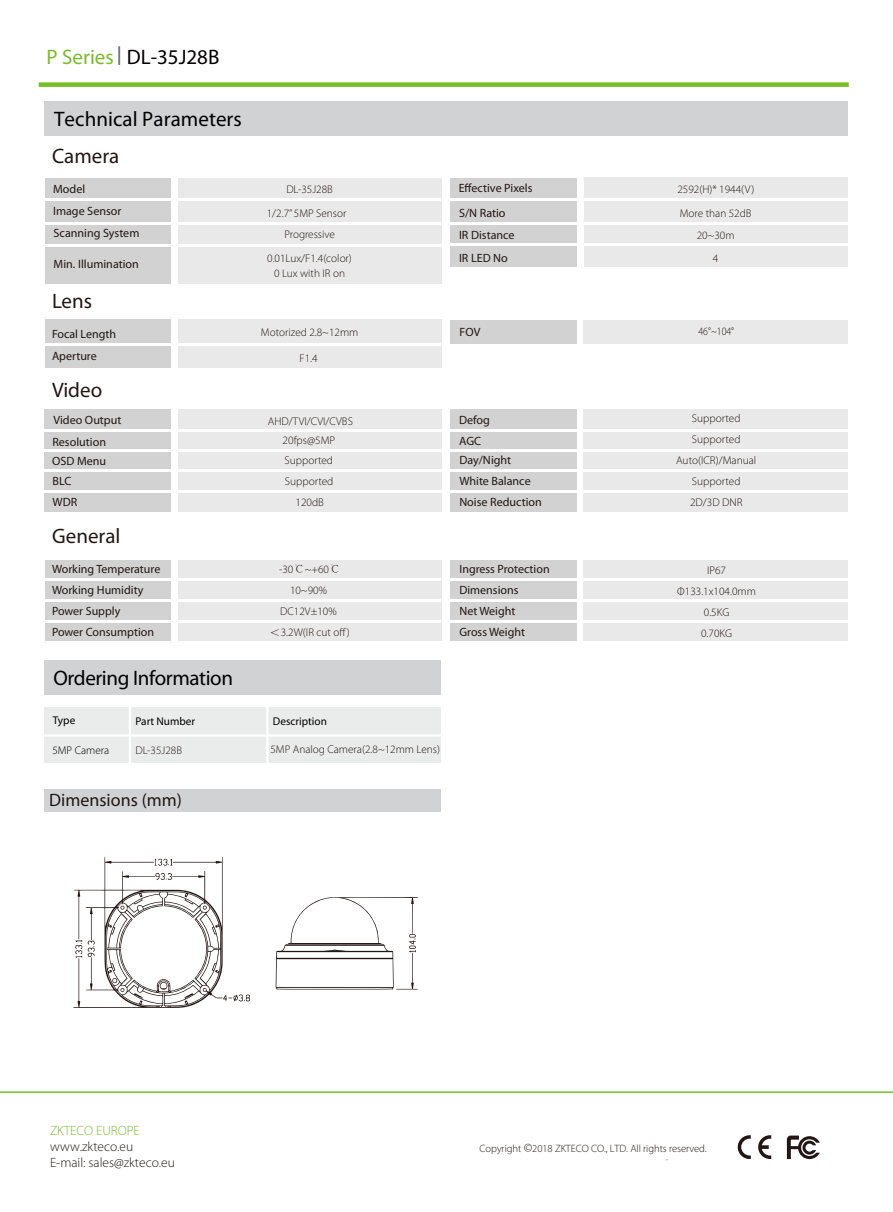
<style>
.page{position:relative;width:893px;height:1212px;background:#fff}
.page>*{position:absolute;margin:0;border:0;box-sizing:border-box;transform-origin:0 0}
.t1{font:21px "Myriad Pro";color:#030000}
.t2{font:21px "Myriad Pro";color:#221714}
.t3{font:21px "Myriad Pro";letter-spacing:-.02em;color:#030000}
.t4{font:18px "Myriad Pro";color:#221714}
.t5{font:300 13.5px/16.2px "Myriad Pro";color:#221714}
.t6{font:300 13.5px "Myriad Pro";color:#78bc28}
.t7{font:12px/21px "Myriad Pro";color:#221714}
.t8{font:300 11.25px/21px "Myriad Pro";color:#221714;text-align:center}
.t9{font:11.25px "Myriad Pro";color:#030000}
.t10{font:300 11.25px "Myriad Pro";color:#030000}
.t11{font:300 11.25px "Myriad Pro";color:#221714;scale:.88 1}
.t12{font:300 10.65px "Myriad Pro";letter-spacing:-.005em;color:#221714}
.t13{font:300 7.5px "Myriad Pro";color:#221714}
.s1{color:#78bc28}
.s2{font-family:"Calibri";color:#616365}
.s3{font-family:"Adobe Song Std"}
.s4{font-size:12.75px}
</style>
<div class="page">
<div style="left:178px;top:320px;width:264px;height:48px;background:#eae9e9"></div>
<div style="left:45px;top:320px;width:126px;height:48px;background:#d2d2d2"></div>
<div style="left:584px;top:320px;width:264px;height:23px;background:#eae9e9"></div>
<div style="left:450px;top:320px;width:127px;height:23px;background:#d2d2d2"></div>
<div style="left:45px;top:102px;width:802px;height:34px;background:#d0d2d3"></div>
<div style="left:39px;top:82px;width:810px;height:5px;background:#78bc28"></div>
<div style="left:45px;top:660px;width:396px;height:34px;background:#d0d2d3"></div>
<div style="left:45px;top:707px;width:396px;height:56px;background:#eaebeb"></div>
<hr style="left:130px;top:734px;width:139px;height:2px;background:#fff">
<hr style="left:269px;top:734px;width:178px;height:2px;background:#fff">
<hr style="left:44px;top:734px;width:86px;height:2px;background:#fff">
<hr style="left:129px;top:706px;width:2px;height:61px;background:#fff">
<hr style="left:266px;top:706px;width:2px;height:61px;background:#fff">
<div style="left:45px;top:789px;width:396px;height:23px;background:#d0d2d3"></div>
<div style="left:178px;top:178px;width:264px;height:105px;background:#eae9e9"></div>
<div style="left:584px;top:177px;width:263px;height:90px;background:#eae9e9"></div>
<div style="left:450px;top:178px;width:127px;height:89px;background:#d2d2d2"></div>
<div style="left:45px;top:178px;width:126px;height:105px;background:#d2d2d2"></div>
<hr style="left:42px;top:199px;width:399px;height:2px;background:#fff">
<hr style="left:451px;top:199px;width:399px;height:2px;background:#fff">
<hr style="left:42px;top:222px;width:399px;height:2px;background:#fff">
<hr style="left:43px;top:244px;width:399px;height:2px;background:#fff">
<hr style="left:448px;top:222px;width:402px;height:2px;background:#fff">
<hr style="left:451px;top:244px;width:399px;height:2px;background:#fff">
<hr style="left:45px;top:343px;width:396px;height:3px;background:#fff">
<div style="left:178px;top:409px;width:263px;height:103px;background:#eae9e9"></div>
<div style="left:45px;top:409px;width:126px;height:103px;background:#d2d2d2"></div>
<div style="left:584px;top:409px;width:264px;height:103px;background:#eae9e9"></div>
<div style="left:450px;top:409px;width:127px;height:103px;background:#d2d2d2"></div>
<hr style="left:448px;top:450px;width:399px;height:2px;background:#fff">
<hr style="left:450px;top:470px;width:399px;height:2px;background:#fff">
<hr style="left:450px;top:490px;width:399px;height:3px;background:#fff">
<hr style="left:42px;top:430px;width:807px;height:2px;background:#fff">
<hr style="left:43px;top:469px;width:399px;height:3px;background:#fff">
<hr style="left:43px;top:450px;width:399px;height:2px;background:#fff">
<hr style="left:45px;top:490px;width:399px;height:2px;background:#fff">
<div style="left:178px;top:560px;width:264px;height:81px;background:#eae9e9"></div>
<div style="left:45px;top:560px;width:126px;height:81px;background:#d2d2d2"></div>
<div style="left:584px;top:560px;width:264px;height:81px;background:#eae9e9"></div>
<div style="left:450px;top:560px;width:127px;height:81px;background:#d2d2d2"></div>
<hr style="left:45px;top:579px;width:396px;height:2px;background:#fff">
<hr style="left:45px;top:621px;width:396px;height:2px;background:#fff">
<hr style="left:45px;top:600px;width:396px;height:2px;background:#fff">
<hr style="left:448px;top:579px;width:400px;height:2px;background:#fff">
<hr style="left:448px;top:600px;width:400px;height:2px;background:#fff">
<hr style="left:448px;top:621px;width:400px;height:2px;background:#fff">
<hr style="left:0;top:1091px;width:893px;height:2px;background:#78bc28">
<svg style="left:738px;top:1135px;width:13px;height:24px"></svg>
<svg style="left:758px;top:1135px;width:13px;height:24px"></svg>
<svg style="left:787px;top:1135px;width:33px;height:24px"></svg>
<svg style="left:275px;top:897px;width:143px;height:92px"></svg>
<svg style="left:73px;top:856px;width:177px;height:152px"></svg>
<h1 class="t1" style="left:47px;top:49px;width:174px"><span class="s1">P Series</span><span class="s2">|</span> DL-35J28B</h1>
<h1 class="t1" style="left:54px;top:111px;width:189px">Technical Parameters</h1>
<h1 class="t2" style="left:52px;top:148px;width:69px">Camera</h1>
<p class="t7" style="left:53px;top:180px;width:34px">Model</p>
<p class="t7" style="left:53px;top:202px;width:70px">Image Sensor</p>
<p class="t8" style="left:286px;top:179px;width:48px">DL-35J28B</p>
<p class="t8" style="left:267px;top:203px;width:81px">1/2.7” 5MP Sensor</p>
<p class="t7" style="left:54px;top:223px;width:87px">Scanning System</p>
<p class="t8" style="left:284px;top:224px;width:52px">Progressive</p>
<p class="t7" style="left:54px;top:254px;width:87px">Min. Illumination</p>
<p class="t8" style="left:267px;top:251px;width:86px;line-height:15px">0.01Lux/F1.4(color)<br>0 Lux with IR on</p>
<p class="t7" style="left:459px;top:179px;width:75px">Effective Pixels</p>
<p class="t8" style="left:677px;top:180px;width:79px">2592(H)* 1944(V)</p>
<p class="t7" style="left:459px;top:202px;width:57px;line-height:22.5px">S/N Ratio<br>IR Distance<br>IR LED No</p>
<p class="t8" style="left:680px;top:202px;width:73px;line-height:22.5px">More than 52dB<br>20~30m<br>4</p>
<h1 class="t2" style="left:52px;top:293px;width:42px">Lens</h1>
<p class="t7" style="left:52px;top:323px;width:66px;line-height:22.5px">Focal Length<br>Aperture</p>
<p class="t8" style="left:261px;top:323px;width:99px">Motorized 2.8~12mm</p>
<p class="t7" style="left:460px;top:322px;width:22px">FOV</p>
<p class="t8" style="left:300px;top:348px;width:20px">F1.4</p>
<h1 class="t2" style="left:52px;top:382px;width:52px">Video</h1>
<p class="t7" style="left:54px;top:411px;width:69px">Video Output</p>
<p class="t8" style="left:268px;top:412px;width:87px">AHD/TVI/CVI/CVBS</p>
<p class="t7" style="left:52px;top:432px;width:55px">Resolution</p>
<p class="t8" style="left:283px;top:431px;width:54px">20fps@5MP</p>
<p class="t7" style="left:52px;top:452px;width:56px">OSD Menu</p>
<p class="t8" style="left:285px;top:450px;width:50px;text-align:left">Supported<br>Supported</p>
<p class="t7" style="left:53px;top:493px;width:26px">WDR</p>
<p class="t8" style="left:296px;top:493px;width:30px">120dB</p>
<p class="t7" style="left:53px;top:472px;width:20px">BLC</p>
<p class="t7" style="left:459px;top:410px;width:32px;line-height:21.5px">Defog<br>AGC</p>
<p class="t7" style="left:459px;top:451px;width:84px">Day/Night<br>White Balance<br>Noise Reduction</p>
<p class="t11" style="left:698px;top:327px;width:42px">46°~104°</p>
<p class="t8" style="left:676px;top:409px;width:82px">Supported<br>Supported<br>Auto(ICR)/Manual<br>Supported<br>2D/3D DNR</p>
<h1 class="t2" style="left:52px;top:528px;width:70px">General</h1>
<p class="t7" style="left:52px;top:560px;width:110px">Working Temperature<br>Working Humidity<br>Power Supply<br>Power Consumption</p>
<p class="t8" style="left:270px;top:560px;width:82px">-30<span class="s3">℃</span>~+60<span class="s3">℃<br></span>10~90%<br>DC12V±10%<span class="s3">＜</span>3.2W(IR cut off)</p>
<p class="t7" style="left:459px;top:559px;width:92px">Ingress Protection<br>Dimensions<br>Net Weight<br>Gross Weight</p>
<p class="t8" style="left:677px;top:561px;width:80px">IP67<br>Φ133.1x104.0mm<br>0.5KG<br>0.70KG</p>
<h1 class="t3" style="left:53px;top:670px;width:181px">Ordering Information</h1>
<p class="t9" style="left:53px;top:716px;width:24px">Type</p>
<p class="t9" style="left:136px;top:717px;width:61px">Part Number</p>
<p class="t9" style="left:273px;top:717px;width:56px">Description</p>
<p class="t10" style="left:52px;top:746px;width:58px">5MP Camera</p>
<p class="t8" style="left:136px;top:740px;width:48px">DL-35J28B</p>
<p class="t8" style="left:270px;top:739px;width:171px">5MP Analog Camera(2.8~12mm Lens)</p>
<h2 class="t4" style="left:49px;top:793px;width:134px">Dimensions (mm)</h2>
<p class="t6" style="left:50px;top:1125px;width:91px">ZKTECO EUROPE</p>
<p class="t5" style="left:50px;top:1139px;width:126px">www.zkteco.eu<br>E-mail: sales@zkteco.eu</p>
<p class="t12" style="left:480px;top:1144px;width:229px">Copyright <span class="s4">©</span>2018 ZKTECO CO., LTD. All rights reserved.</p>
<p class="t13" style="left:666px;top:1157px;width:4px">-</p>
</div>
